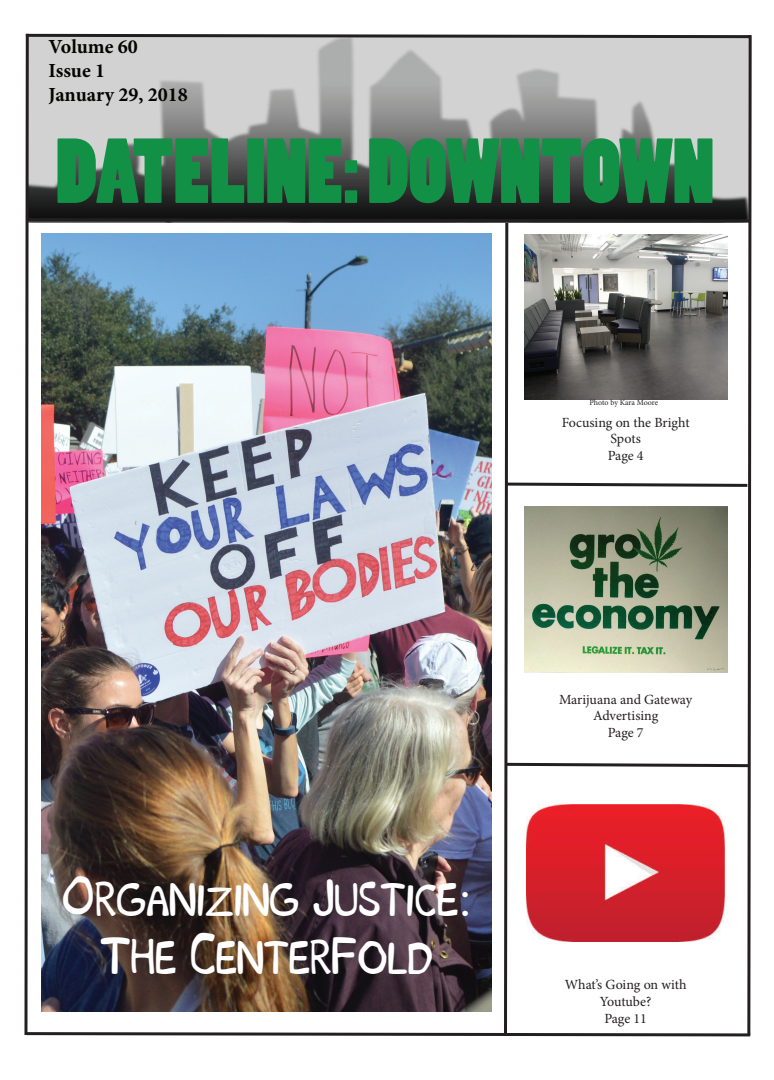
<style>
.page{position:relative;width:774px;height:1080px;background:#fff}
.page>*{position:absolute;margin:0;border:0;box-sizing:border-box;transform-origin:0 0}
.t1{font:86px "Poplar Std";color:#129045}
.t2{font:48px/57.6px "Scooby Doo";color:#fff;text-align:center}
.t3{font:700 20px/24px "Minion Pro";color:#040503}
.t4{font:14px/16.8px "Minion Pro";letter-spacing:-.005em;color:#231f20;text-align:center}
.t5{font:8px "Minion Pro";letter-spacing:-.01em;color:#231f20}
</style>
<div class="page">
<img style="left:24px;top:33px;width:728px;height:1004px">
<p class="t3" style="left:49px;top:34px;width:141px">Volume 60<br>Issue 1<br>January 29, 2018</p>
<p class="t1" style="left:56px;top:124px;width:660px">DATELINE: DOWNTOWN</p>
<p class="t5" style="left:589px;top:398px;width:70px">Photo by Kara Moore</p>
<p class="t4" style="left:562px;top:414px;width:129px">Focusing on the Bright<br>Spots<br>Page 4</p>
<p class="t2" style="left:62px;top:871px;width:412px">Organizing Justice:<br>The CenterFold</p>
<p class="t4" style="left:559px;top:691px;width:135px">Marijuana and Gateway<br>Advertising<br>Page 7</p>
<p class="t4" style="left:565px;top:977px;width:123px">What’s Going on with<br>Youtube?<br>Page 11</p>
</div>
